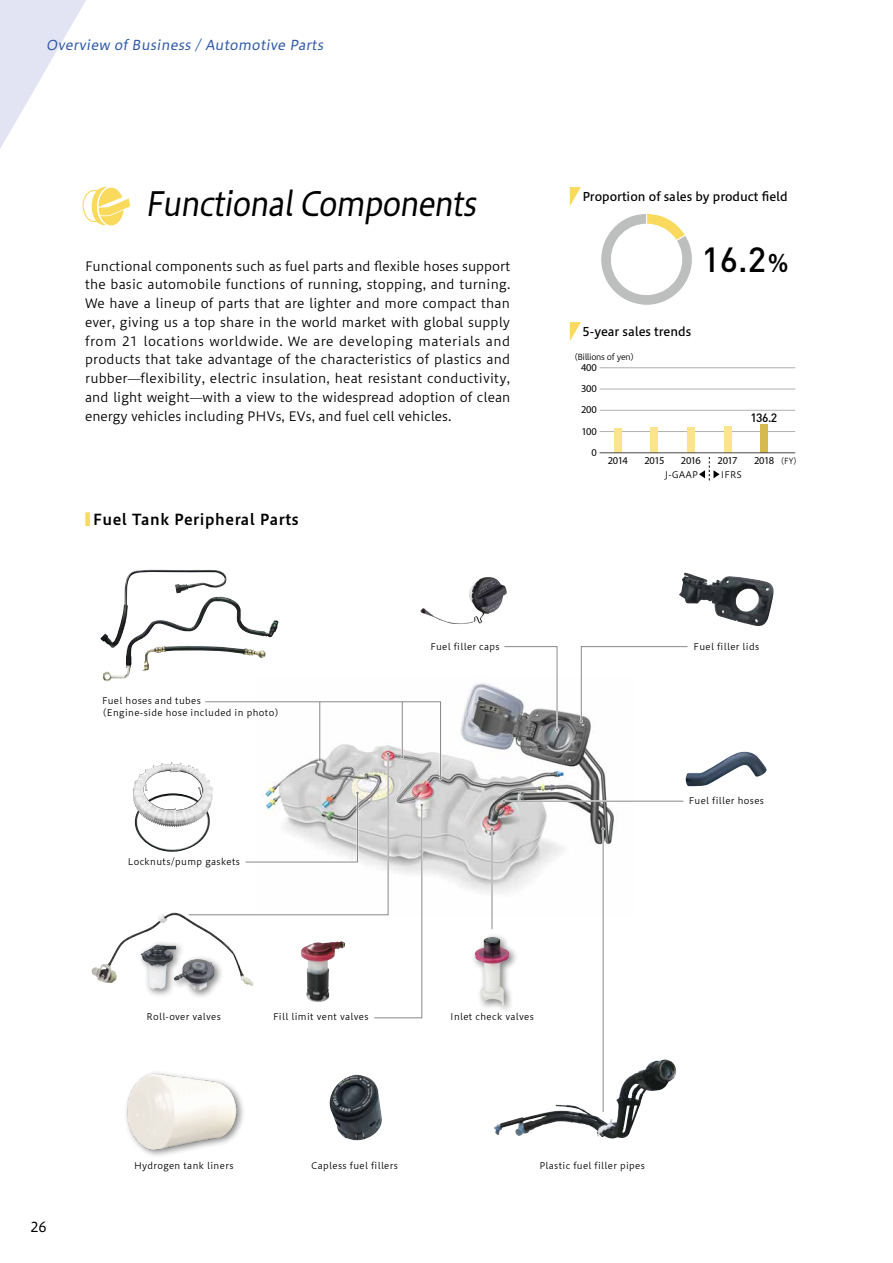
<style>
.page{position:relative;width:893px;height:1263px;background:#fff}
.page>*{position:absolute;margin:0;border:0;box-sizing:border-box;transform-origin:0 0}
.t1{font:500 34.5px "DIN";color:#000}
.t2{font:33px "Hiragino UD Sans Std W4";color:#000;scale:.9 1}
.t3{font:15px "Hiragino UD Sans Std W6";letter-spacing:.04em;color:#000}
.t4{font:13.5px "Hiragino UD Sans Std W4";color:#2e59a7}
.t5{font:13.5px "Hiragino UD Sans Std W4";color:#000}
.t6{font:12.75px/18.8px "Hiragino UD Sans Std W3";color:#000;text-align:justify}
.t7{font:12px "Hiragino UD Sans Std W5";color:#000}
.t8{font:500 12px "DIN";color:#000}
.t9{font:10.5px "DIN";letter-spacing:-.03em;color:#000}
.t10{font:9px/12px "Hiragino UD Sans Std W3";letter-spacing:.04em;color:#000}
.t11{font:8.25px "Hiragino UD Sans F Std W3";letter-spacing:-.05em;color:#000}
.t12{font:8.25px "Hiragino UD Sans F Std W3";letter-spacing:-.05em;color:#000;scale:.9 1}
.s1{font-size:18px;color:#f9da5c}
.s2{font-family:"Hiragino UD Sans Std W6";font-weight:400;font-size:24.15px}
</style>
<div class="page">
<svg style="left:0;top:0;width:86px;height:149px"></svg>
<svg style="left:83px;top:187px;width:47px;height:38px"></svg>
<img style="left:442px;top:683px;width:172px;height:210px">
<img style="left:679px;top:573px;width:33px;height:31px">
<img style="left:420px;top:577px;width:87px;height:47px">
<img style="left:100px;top:569px;width:143px;height:112px">
<img style="left:686px;top:752px;width:81px;height:34px">
<img style="left:135px;top:793px;width:52px;height:59px">
<img style="left:133px;top:763px;width:38px;height:59px">
<img style="left:91px;top:912px;width:96px;height:71px">
<img style="left:186px;top:959px;width:1px;height:28px">
<div style="left:137px;top:940px;width:49px;height:58px;background:#000;opacity:.5"></div>
<svg style="left:150px;top:944px;width:8px;height:5px"></svg>
<div style="left:470px;top:932px;width:48px;height:84px;background:#000;opacity:.5"></div>
<img style="left:475px;top:937px;width:35px;height:70px">
<div style="left:123px;top:1070px;width:123px;height:88px;background:#000;opacity:.5"></div>
<img style="left:126px;top:1070px;width:116px;height:83px">
<img style="left:329px;top:1074px;width:53px;height:67px">
<img style="left:551px;top:1059px;width:113px;height:65px">
<svg style="left:570px;top:187px;width:11px;height:19px"></svg>
<svg style="left:570px;top:322px;width:11px;height:19px"></svg>
<hr style="left:600px;top:431px;width:195px;height:1px;background:#b0b0b1">
<hr style="left:600px;top:410px;width:195px;height:1px;background:#b0b0b1">
<hr style="left:600px;top:389px;width:195px;height:1px;background:#b0b0b1">
<hr style="left:600px;top:367px;width:195px;height:1px;background:#b0b0b1">
<div style="left:614px;top:428px;width:8px;height:25px;background:#fbe48b"></div>
<div style="left:651px;top:428px;width:7px;height:25px;background:#fbe48b"></div>
<div style="left:687px;top:428px;width:8px;height:25px;background:#fbe48b"></div>
<div style="left:724px;top:426px;width:7px;height:27px;background:#fbe48b"></div>
<div style="left:760px;top:424px;width:8px;height:29px;background:#d4ba4f"></div>
<hr style="left:600px;top:452px;width:195px;height:1px;background:#4c4948">
<svg style="left:699px;top:457px;width:20px;height:24px"></svg>
<svg style="left:601px;top:213px;width:91px;height:92px"></svg>
<svg style="left:580px;top:646px;width:108px;height:77px"></svg>
<hr style="left:504px;top:800px;width:179px;height:2px;background:#fff">
<hr style="left:504px;top:801px;width:179px;height:1px;background:#898989">
<hr style="left:602px;top:829px;width:2px;height:283px;background:#fff">
<hr style="left:603px;top:829px;width:1px;height:283px;background:#898989">
<svg style="left:601px;top:827px;width:4px;height:4px"></svg>
<hr style="left:491px;top:829px;width:2px;height:100px;background:#fff">
<hr style="left:492px;top:829px;width:1px;height:100px;background:#898989">
<svg style="left:490px;top:827px;width:4px;height:4px"></svg>
<svg style="left:503px;top:646px;width:56px;height:85px"></svg>
<svg style="left:187px;top:701px;width:255px;height:318px"></svg>
<p class="t4" style="left:46px;top:35px;width:281px">Overview of Business / Automotive Parts</p>
<h2 class="t2" style="left:145px;top:179px;width:377px">FunctionalComponents</h2>
<p class="t6" style="left:85px;top:256px;width:427px">Functional components such as fuel parts and flexible hoses support the basic automobile functions of running, stopping, and turning.<br>We have a lineup of parts that are lighter and more compact than ever, giving us a top share in the world market with global supply from 21 locations worldwide. We are developing materials and products that take advantage of the characteristics of plastics and rubber—flexibility, electric insulation, heat resistant conductivity, and light weight—with a view to the widespread adoption of clean energy vehicles including PHVs, EVs, and fuel cell vehicles.</p>
<p class="t3" style="left:85px;top:507px;width:215px"><span class="s1">■</span> Fuel Tank Peripheral Parts</p>
<p class="t10" style="left:102px;top:694px;width:179px">Fuel hoses and tubes<br>(Engine-side hose included in photo)</p>
<p class="t10" style="left:128px;top:855px;width:114px">Locknuts/pump gaskets</p>
<p class="t10" style="left:430px;top:640px;width:71px">Fuel filler caps</p>
<p class="t7" style="left:583px;top:188px;width:207px">Proportion of sales by product field</p>
<h1 class="t1" style="left:701px;top:237px;width:90px">16.2<span class="s2">％</span></h1>
<p class="t7" style="left:583px;top:323px;width:110px">5-year sales trends</p>
<p class="t11" style="left:570px;top:350px;width:71px">（Billions of yen）</p>
<p class="t9" style="left:581px;top:361px;width:17px">400</p>
<p class="t9" style="left:581px;top:382px;width:17px">300</p>
<p class="t9" style="left:581px;top:403px;width:17px">200</p>
<p class="t9" style="left:582px;top:424px;width:17px">100</p>
<p class="t8" style="left:751px;top:410px;width:28px">136.2</p>
<p class="t9" style="left:591px;top:446px;width:7px">0</p>
<p class="t9" style="left:608px;top:454px;width:22px">2014</p>
<p class="t9" style="left:644px;top:454px;width:22px">2015</p>
<p class="t9" style="left:681px;top:454px;width:22px">2016</p>
<p class="t9" style="left:717px;top:454px;width:22px">2017</p>
<p class="t9" style="left:754px;top:454px;width:22px">2018</p>
<p class="t10" style="left:665px;top:468px;width:35px">J-GAAP</p>
<p class="t10" style="left:721px;top:468px;width:22px">IFRS</p>
<p class="t12" style="left:777px;top:454px;width:28px">（FY）</p>
<p class="t10" style="left:694px;top:640px;width:67px">Fuel filler lids</p>
<p class="t10" style="left:689px;top:794px;width:77px">Fuel filler hoses</p>
<p class="t10" style="left:147px;top:1010px;width:76px">Roll-over valves</p>
<p class="t10" style="left:273px;top:1010px;width:97px">Fill limit vent valves</p>
<p class="t10" style="left:450px;top:1010px;width:85px">Inlet check valves</p>
<p class="t5" style="left:30px;top:1217px;width:18px">26</p>
<p class="t10" style="left:134px;top:1159px;width:101px">Hydrogen tank liners</p>
<p class="t10" style="left:311px;top:1159px;width:88px">Capless fuel fillers</p>
<p class="t10" style="left:539px;top:1159px;width:107px">Plastic fuel filler pipes</p>
</div>
